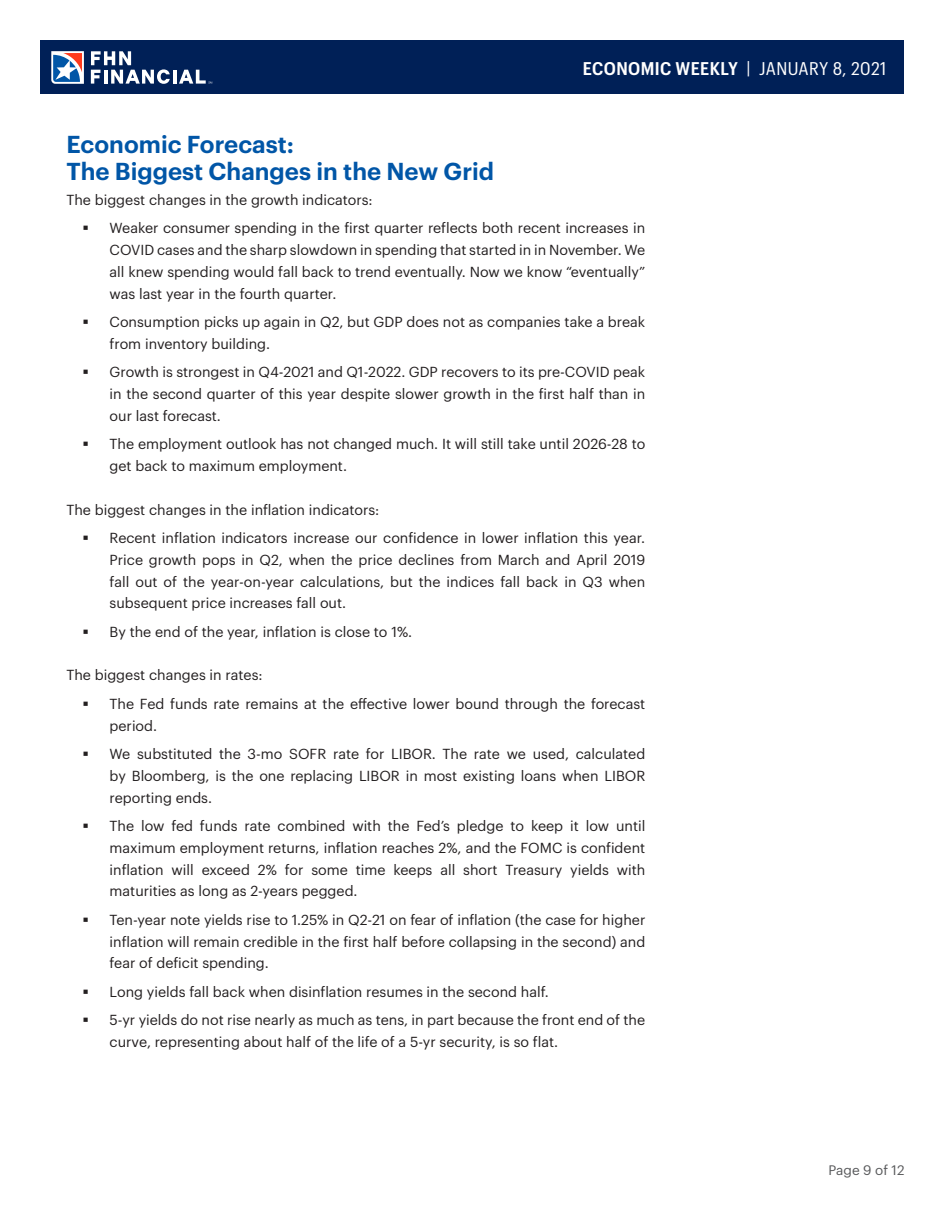
<style>
.page{position:relative;width:945px;height:1215px;background:#fff}
.page>*{position:absolute;margin:0;border:0;box-sizing:border-box;transform-origin:0 0}
.t1{font:600 24px "Graphik";color:#0156a7}
.t2{font:600 18px "Graphik Compact";letter-spacing:.025em;color:#fff}
.t3{font:14.25px/21.8px "Graphik";color:#231f20;text-align:justify}
.t4{font:13.5px "Graphik";color:#57585a}
.s1{font-weight:400}
</style>
<div class="page">
<div style="left:40px;top:40px;width:864px;height:54px;background:#002057"></div>
<hr style="left:173px;top:70px;width:4px;height:14px;background:#fff">
<svg style="left:91px;top:51px;width:79px;height:33px"></svg>
<svg style="left:179px;top:70px;width:33px;height:14px"></svg>
<svg style="left:51px;top:51px;width:33px;height:33px"></svg>
<p class="t2" style="left:583px;top:55px;width:305px">ECONOMIC WEEKLY <span class="s1">| JANUARY 8, 2021</span></p>
<p class="t1" style="left:66px;top:126px;width:229px">Economic Forecast:</p>
<p class="t1" style="left:66px;top:153px;width:429px">The Biggest Changes in the New Grid</p>
<p class="t3" style="left:66px;top:188px;width:308px">The biggest changes in the growth indicators:</p>
<p class="t3" style="left:110px;top:216px;width:537px">Weaker consumer spending in the first quarter reflects both recent increases in COVID cases and the sharp slowdown in spending that started in in November. We all knew spending would fall back to trend eventually. Now we know “eventually” was last year in the fourth quarter.</p>
<p class="t3" style="left:110px;top:310px;width:537px">Consumption picks up again in Q2, but GDP does not as companies take a break from inventory building.</p>
<p class="t3" style="left:110px;top:360px;width:537px">Growth is strongest in Q4-2021 and Q1-2022. GDP recovers to its pre-COVID peak in the second quarter of this year despite slower growth in the first half than in our last forecast.</p>
<p class="t3" style="left:110px;top:432px;width:537px">The employment outlook has not changed much. It will still take until 2026-28 to get back to maximum employment.</p>
<p class="t3" style="left:66px;top:497px;width:314px">The biggest changes in the inflation indicators:</p>
<p class="t3" style="left:110px;top:526px;width:537px">Recent inflation indicators increase our confidence in lower inflation this year.<br>Price growth pops in Q2, when the price declines from March and April 2019 fall out of the year-on-year calculations, but the indices fall back in Q3 when subsequent price increases fall out.</p>
<p class="t3" style="left:110px;top:620px;width:304px">By the end of the year, inflation is close to 1%.</p>
<p class="t3" style="left:66px;top:663px;width:198px">The biggest changes in rates:</p>
<p class="t3" style="left:110px;top:692px;width:537px">The Fed funds rate remains at the effective lower bound through the forecast period.</p>
<p class="t3" style="left:110px;top:742px;width:537px">We substituted the 3-mo SOFR rate for LIBOR. The rate we used, calculated by Bloomberg, is the one replacing LIBOR in most existing loans when LIBOR reporting ends.</p>
<p class="t3" style="left:110px;top:814px;width:537px">The low fed funds rate combined with the Fed’s pledge to keep it low until maximum employment returns, inflation reaches 2%, and the FOMC is confident inflation will exceed 2% for some time keeps all short Treasury yields with maturities as long as 2-years pegged.</p>
<p class="t3" style="left:110px;top:908px;width:537px">Ten-year note yields rise to 1.25% in Q2-21 on fear of inflation (the case for higher inflation will remain credible in the first half before collapsing in the second) and fear of deficit spending.</p>
<p class="t3" style="left:110px;top:980px;width:441px">Long yields fall back when disinflation resumes in the second half.</p>
<p class="t3" style="left:110px;top:1008px;width:537px">5-yr yields do not rise nearly as much as tens, in part because the front end of the curve, representing about half of the life of a 5-yr security, is so flat.</p>
<p class="t4" style="left:829px;top:1159px;width:77px">Page 9 of 12</p>
</div>
